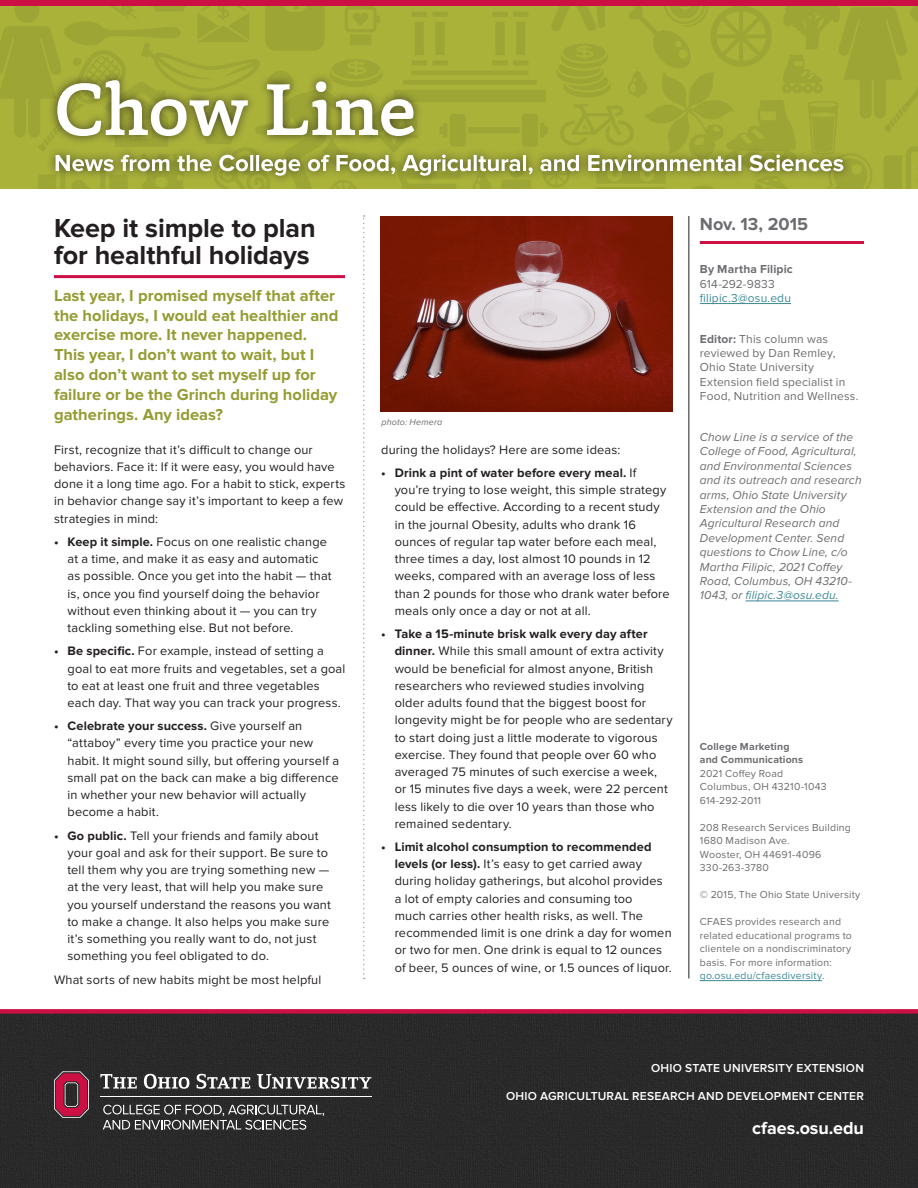
<style>
.page{position:relative;width:918px;height:1188px;background:#fff}
.page>*{position:absolute;margin:0;border:0;box-sizing:border-box;transform-origin:0 0}
.Headline{font:700 27px "Proxima Nova";letter-spacing:-.005em;color:#231f20}
.t1{font:700 18px "Proxima Nova";letter-spacing:-.005em;color:#fff}
.Date{font:700 18px "Proxima Nova";color:#6c6d70}
.Question{font:700 16.5px/19.8px "Proxima Nova";color:#949c32}
.body_-_no_indent{font:12.75px/17.2px "Proxima Nova";letter-spacing:.015em;color:#231f20}
.Sidebar_text_3_-_ita{font:italic 12px/14.4px "Proxima Nova";letter-spacing:.01em;color:#6c6d70}
.Sidebar_text_1{font:12px/14.4px "Proxima Nova";letter-spacing:.015em;color:#6c6d70}
.t2{font:600 12px "Proxima Nova";letter-spacing:.02em;color:#fff}
.Sidebar_text_1-2{font:12px/14.4px "Proxima Nova";letter-spacing:.015em;color:#3d8996}
.Sidebar_text_2_-_sma{font:10.5px/13.5px "Proxima Nova";letter-spacing:.02em;color:#6c6d70}
.Sidebar_text_2_-_sma-2{font:700 10.5px/13.5px "Proxima Nova";letter-spacing:.015em;color:#6c6d70}
.photo_credit{font:italic 9px "Proxima Nova";letter-spacing:.02em;color:#6c6d70}
.s1{font-weight:700}
.s2{font-weight:700;color:#6c6d70}
.s3{color:#6c6d70}
.s4{color:#3d8996}
</style>
<div class="page">
<img style="left:0;top:6px;width:918px;height:183px">
<div style="left:0;top:0;width:918px;height:6px;background:#cd1044"></div>
<div style="left:48px;top:71px;width:375px;height:74px;background:#231f20;opacity:.75"></div>
<svg style="left:57px;top:80px;width:357px;height:56px"></svg>
<div style="left:46px;top:145px;width:807px;height:40px;background:#231f20;opacity:.75"></div>
<svg style="left:56px;top:155px;width:787px;height:21px"></svg>
<hr style="left:700px;top:303px;width:91px;height:1px;background:#3d8996">
<hr style="left:746px;top:601px;width:93px;height:1px;background:#3d8996">
<hr style="left:700px;top:241px;width:164px;height:3px;background:#cd1044">
<hr style="left:54px;top:275px;width:291px;height:3px;background:#cd1044">
<hr style="left:700px;top:980px;width:122px;height:1px;background:#3d8996">
<img style="left:381px;top:216px;width:291px;height:196px">
<div style="left:0;top:1014px;width:918px;height:174px;background:#2a292a"></div>
<svg style="left:103px;top:1105px;width:221px;height:25px;background:#5a5a5b"></svg>
<svg style="left:54px;top:1071px;width:35px;height:47px;background:#8f324c"></svg>
<hr style="left:100px;top:1096px;width:272px;height:1px;background:#fff">
<svg style="left:100px;top:1074px;width:37px;height:15px"></svg>
<svg style="left:144px;top:1074px;width:45px;height:15px"></svg>
<svg style="left:197px;top:1074px;width:53px;height:15px"></svg>
<svg style="left:257px;top:1074px;width:115px;height:15px"></svg>
<div style="left:0;top:1009px;width:918px;height:5px;background:#cd1044"></div>
<hr style="left:688px;top:216px;width:1px;height:762px;background:#231f20">
<svg style="left:363px;top:215px;width:2px;height:764px"></svg>
<p class="Headline" style="left:54px;top:213px;width:263px">Keep it simple to plan</p>
<p class="Date" style="left:700px;top:214px;width:110px">Nov. 13, 2015</p>
<p class="Headline" style="left:54px;top:240px;width:257px">for healthful holidays</p>
<p class="Question" style="left:54px;top:286px;width:286px">Last year, I promised myself that after the holidays, I would eat healthier and exercise more. It never happened.<br>This year, I don’t want to wait, but I also don’t want to set myself up for failure or be the Grinch during holiday gatherings. Any ideas?</p>
<p class="body_-_no_indent" style="left:54px;top:441px;width:293px">First, recognize that it’s difficult to change our behaviors. Face it: If it were easy, you would have done it a long time ago. For a habit to stick, experts in behavior change say it’s important to keep a few strategies in mind:</p>
<p class="body_-_no_indent" style="left:68px;top:533px;width:266px;text-indent:-14px"><span class="s1">• Keep it simple.</span> Focus on one realistic change at a time, and make it as easy and automatic as possible. Once you get into the habit — that is, once you find yourself doing the behavior without even thinking about it — you can try tackling something else. But not before.</p>
<p class="body_-_no_indent" style="left:68px;top:643px;width:279px;text-indent:-14px"><span class="s1">• Be specific.</span> For example, instead of setting a goal to eat more fruits and vegetables, set a goal to eat at least one fruit and three vegetables each day. That way you can track your progress.</p>
<p class="body_-_no_indent" style="left:68px;top:718px;width:273px;text-indent:-14px"><span class="s1">• Celebrate your success.</span> Give yourself an “attaboy” every time you practice your new habit. It might sound silly, but offering yourself a small pat on the back can make a big difference in whether your new behavior will actually become a habit.</p>
<p class="body_-_no_indent" style="left:68px;top:827px;width:265px;text-indent:-14px"><span class="s1">• Go public.</span> Tell your friends and family about your goal and ask for their support. Be sure to tell them why you are trying something new — at the very least, that will help you make sure you yourself understand the reasons you want to make a change. It also helps you make sure it’s something you really want to do, not just something you feel obligated to do.</p>
<p class="body_-_no_indent" style="left:54px;top:971px;width:269px">What sorts of new habits might be most helpful</p>
<p class="Sidebar_text_1-2" style="left:700px;top:262px;width:94px"><span class="s2">By Martha Filipic<br></span><span class="s3">614-292-9833 </span>filipic.3@osu.edu</p>
<p class="Sidebar_text_1" style="left:700px;top:332px;width:160px"><span class="s1">Editor:</span> This column was reviewed by Dan Remley,<br>Ohio State University<br>Extension field specialist in<br>Food, Nutrition and Wellness.</p>
<p class="Sidebar_text_3_-_ita" style="left:700px;top:430px;width:163px">Chow Line is a service of the<br>College of Food, Agricultural, and Environmental Sciences and its outreach and research arms, Ohio State University<br>Extension and the Ohio<br>Agricultural Research and<br>Development Center. Send questions to Chow Line, c/o<br>Martha Filipic, 2021 Coffey<br>Road, Columbus, OH 43210-<br>1043, or <span class="s4">filipic.3@osu.edu.</span></p>
<p class="photo_credit" style="left:381px;top:417px;width:63px">photo: Hemera</p>
<p class="body_-_no_indent" style="left:381px;top:441px;width:241px">during the holidays? Here are some ideas:</p>
<p class="body_-_no_indent" style="left:395px;top:464px;width:277px;text-indent:-14px"><span class="s1">• Drink a pint of water before every meal.</span> If you’re trying to lose weight, this simple strategy could be effective. According to a recent study in the journal Obesity, adults who drank 16 ounces of regular tap water before each meal, three times a day, lost almost 10 pounds in 12 weeks, compared with an average loss of less than 2 pounds for those who drank water before meals only once a day or not at all.</p>
<p class="body_-_no_indent" style="left:395px;top:625px;width:279px;text-indent:-14px"><span class="s1">• Take a 15-minute brisk walk every day after dinner.</span> While this small amount of extra activity would be beneficial for almost anyone, British researchers who reviewed studies involving older adults found that the biggest boost for longevity might be for people who are sedentary to start doing just a little moderate to vigorous exercise. They found that people over 60 who averaged 75 minutes of such exercise a week,<br>or 15 minutes five days a week, were 22 percent less likely to die over 10 years than those who remained sedentary.</p>
<p class="body_-_no_indent" style="left:395px;top:838px;width:279px;text-indent:-14px"><span class="s1">• Limit alcohol consumption to recommended levels (or less).</span> It’s easy to get carried away during holiday gatherings, but alcohol provides a lot of empty calories and consuming too<br>much carries other health risks, as well. The recommended limit is one drink a day for women or two for men. One drink is equal to 12 ounces of beer, 5 ounces of wine, or 1.5 ounces of liquor.</p>
<p class="Sidebar_text_2_-_sma-2" style="left:700px;top:740px;width:105px">College Marketing and Communications</p>
<p class="Sidebar_text_2_-_sma" style="left:700px;top:767px;width:85px">2021 Coffey Road</p>
<p class="Sidebar_text_2_-_sma" style="left:700px;top:780px;width:128px">Columbus, OH 43210-1043</p>
<p class="Sidebar_text_2_-_sma" style="left:700px;top:794px;width:63px">614-292-2011</p>
<p class="Sidebar_text_2_-_sma" style="left:700px;top:821px;width:153px">208 Research Services Building</p>
<p class="Sidebar_text_2_-_sma" style="left:700px;top:834px;width:91px">1680 Madison Ave.</p>
<p class="Sidebar_text_2_-_sma" style="left:700px;top:848px;width:123px">Wooster, OH 44691-4096</p>
<p class="Sidebar_text_2_-_sma" style="left:700px;top:861px;width:71px">330-263-3780</p>
<p class="Sidebar_text_2_-_sma" style="left:700px;top:888px;width:162px">© 2015, The Ohio State University</p>
<p class="Sidebar_text_2_-_sma" style="left:700px;top:915px;width:154px">CFAES provides research and related educational programs to clientele on a nondiscriminatory basis. For more information: <span class="s4">go.osu.edu/cfaesdiversity</span>.</p>
<p class="t2" style="left:651px;top:1061px;width:214px">OHIO STATE UNIVERSITY EXTENSION</p>
<p class="t2" style="left:506px;top:1090px;width:359px">OHIO AGRICULTURAL RESEARCH AND DEVELOPMENT CENTER</p>
<p class="t1" style="left:752px;top:1118px;width:113px">cfaes.osu.edu</p>
</div>
